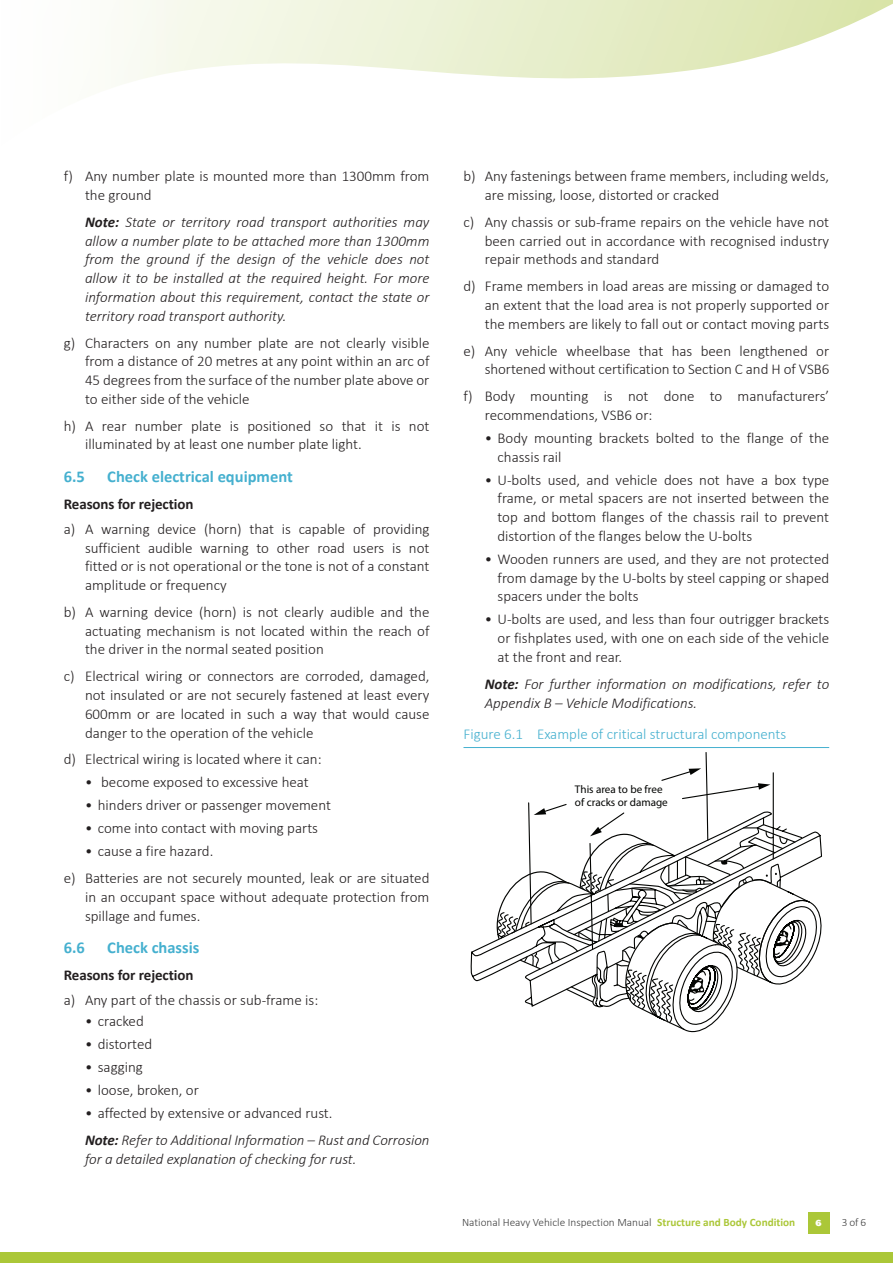
<style>
.page{position:relative;width:893px;height:1263px;background:#fff}
.page>*{position:absolute;margin:0;border:0;box-sizing:border-box;transform-origin:0 0}
.Subheading_2{font:700 16.5px "Calibri";color:#45b0cf}
._4mm_indent{font:300 15px/18.8px "Calibri";color:#231f20;text-align:justify}
._4mm_indent-2{font:italic 300 15px/18.8px "Calibri";color:#231f20;text-align:justify}
.Notes{font:italic 300 15px/18.8px "Calibri";letter-spacing:-.005em;color:#231f20}
.Figure_heading{font:300 15px "Calibri";color:#45b0cf}
._2015_Body_Copy{font:700 15px "Calibri";letter-spacing:-.005em;color:#231f20}
._2015_Body_Copy-2{font:300 11.25px "Calibri";color:#3f3f3f}
.t1{font:11.1px/13.4px "Myriad Pro";color:#040503}
.Page_Numbers{font:700 9px "Eagle";color:#fff}
.s1{font-weight:700}
.s2{font-weight:700;color:#abc738}
</style>
<div class="page">
<div style="left:808px;top:1212px;width:21px;height:22px;background:#abc738"></div>
<svg style="left:120px;top:0;width:773px;height:85px"></svg>
<div style="left:0;top:1252px;width:893px;height:11px;background:#abc738"></div>
<hr style="left:463px;top:747px;width:366px;height:1px;background:#45b0cf">
<svg style="left:471px;top:940px;width:25px;height:42px"></svg>
<svg style="left:496px;top:768px;width:326px;height:264px"></svg>
<p class="_4mm_indent" style="left:85px;top:167px;width:346px;text-indent:-21px">f) Any number plate is mounted more than 1300mm from the ground</p>
<p class="_4mm_indent-2" style="left:85px;top:212px;width:346px"><span class="s1">Note:</span> State or territory road transport authorities may allow a number plate to be attached more than 1300mm from the ground if the design of the vehicle does not allow it to be installed at the required height. For more information about this requirement, contact the state or territory road transport authority.</p>
<p class="_4mm_indent" style="left:85px;top:333px;width:346px;text-indent:-21px">g) Characters on any number plate are not clearly visible from a distance of 20 metres at any point within an arc of 45 degrees from the surface of the number plate above or to either side of the vehicle</p>
<p class="_4mm_indent" style="left:85px;top:416px;width:346px;text-indent:-21px">h) A rear number plate is positioned so that it is not illuminated by at least one number plate light.</p>
<p class="Subheading_2" style="left:64px;top:464px;width:23px">6.5</p>
<p class="Subheading_2" style="left:107px;top:464px;width:187px">Check electrical equipment</p>
<p class="_2015_Body_Copy" style="left:64px;top:493px;width:131px">Reasons for rejection</p>
<p class="_4mm_indent" style="left:85px;top:519px;width:346px;text-indent:-21px">a) A warning device (horn) that is capable of providing sufficient audible warning to other road users is not fitted or is not operational or the tone is not of a constant amplitude or frequency</p>
<p class="_4mm_indent" style="left:85px;top:602px;width:346px;text-indent:-21px">b) A warning device (horn) is not clearly audible and the actuating mechanism is not located within the reach of the driver in the normal seated position</p>
<p class="_4mm_indent" style="left:85px;top:667px;width:346px;text-indent:-21px">c) Electrical wiring or connectors are corroded, damaged, not insulated or are not securely fastened at least every 600mm or are located in such a way that would cause danger to the operation of the vehicle</p>
<p class="_4mm_indent" style="left:64px;top:750px;width:259px">d) Electrical wiring is located where it can:</p>
<p class="_4mm_indent" style="left:85px;top:773px;width:225px">• become exposed to excessive heat</p>
<p class="_4mm_indent" style="left:85px;top:796px;width:247px">• hinders driver or passenger movement</p>
<p class="_4mm_indent" style="left:85px;top:819px;width:235px">• come into contact with moving parts</p>
<p class="_4mm_indent" style="left:85px;top:842px;width:130px">• cause a fire hazard.</p>
<p class="_4mm_indent" style="left:85px;top:869px;width:346px;text-indent:-21px">e) Batteries are not securely mounted, leak or are situated in an occupant space without adequate protection from spillage and fumes.</p>
<p class="Subheading_2" style="left:64px;top:936px;width:23px">6.6</p>
<p class="Subheading_2" style="left:107px;top:936px;width:94px">Check chassis</p>
<p class="_2015_Body_Copy" style="left:64px;top:964px;width:131px">Reasons for rejection</p>
<p class="_4mm_indent" style="left:64px;top:991px;width:256px">a) Any part of the chassis or sub-frame is:</p>
<p class="_4mm_indent" style="left:85px;top:1012px;width:60px">• cracked</p>
<p class="_4mm_indent" style="left:85px;top:1035px;width:69px">• distorted</p>
<p class="_4mm_indent" style="left:85px;top:1058px;width:59px">• sagging</p>
<p class="_4mm_indent" style="left:85px;top:1081px;width:115px">• loose, broken, or</p>
<p class="_4mm_indent" style="left:85px;top:1104px;width:249px">• affected by extensive or advanced rust.</p>
<p class="Notes" style="left:85px;top:1130px;width:346px"><span class="s1">Note:</span> Refer to Additional Information – Rust and Corrosion for a detailed explanation of checking for rust.</p>
<p class="_4mm_indent" style="left:485px;top:167px;width:346px;text-indent:-21px">b) Any fastenings between frame members, including welds, are missing, loose, distorted or cracked</p>
<p class="_4mm_indent" style="left:485px;top:212px;width:346px;text-indent:-21px">c) Any chassis or sub-frame repairs on the vehicle have not been carried out in accordance with recognised industry repair methods and standard</p>
<p class="_4mm_indent" style="left:485px;top:277px;width:346px;text-indent:-21px">d) Frame members in load areas are missing or damaged to an extent that the load area is not properly supported or the members are likely to fall out or contact moving parts</p>
<p class="_4mm_indent" style="left:463px;top:341px;width:367px;text-align:right">e) Any vehicle wheelbase that has been lengthened or shortened without certification to Section C and H of VSB6</p>
<p class="_4mm_indent" style="left:485px;top:387px;width:346px;text-indent:-21px">f) Body mounting is not done to manufacturers’ recommendations, VSB6 or:</p>
<p class="_4mm_indent" style="left:497px;top:428px;width:333px;text-indent:-13px">• Body mounting brackets bolted to the flange of the chassis rail</p>
<p class="_4mm_indent" style="left:497px;top:470px;width:333px;text-indent:-13px">• U-bolts used, and vehicle does not have a box type frame, or metal spacers are not inserted between the top and bottom flanges of the chassis rail to prevent distortion of the flanges below the U-bolts</p>
<p class="_4mm_indent" style="left:497px;top:549px;width:333px;text-indent:-13px">• Wooden runners are used, and they are not protected from damage by the U-bolts by steel capping or shaped spacers under the bolts</p>
<p class="_4mm_indent" style="left:497px;top:610px;width:333px;text-indent:-13px">• U-bolts are used, and less than four outrigger brackets or fishplates used, with one on each side of the vehicle at the front and rear.</p>
<p class="_4mm_indent-2" style="left:485px;top:674px;width:346px"><span class="s1">Note:</span> For further information on modifications, refer to<br>Appendix B – Vehicle Modifications.</p>
<p class="Figure_heading" style="left:463px;top:724px;width:324px">Figure 6.1 Example of critical structural components</p>
<p class="t1" style="left:575px;top:782px;width:94px">This area to be free of cracks or damage</p>
<p class="_2015_Body_Copy-2" style="left:462px;top:1215px;width:335px">National Heavy Vehicle Inspection Manual <span class="s2">Structure and Body Condition</span></p>
<p class="Page_Numbers" style="left:815px;top:1218px;width:8px">6</p>
<p class="_2015_Body_Copy-2" style="left:842px;top:1215px;width:26px">3 of 6</p>
</div>
